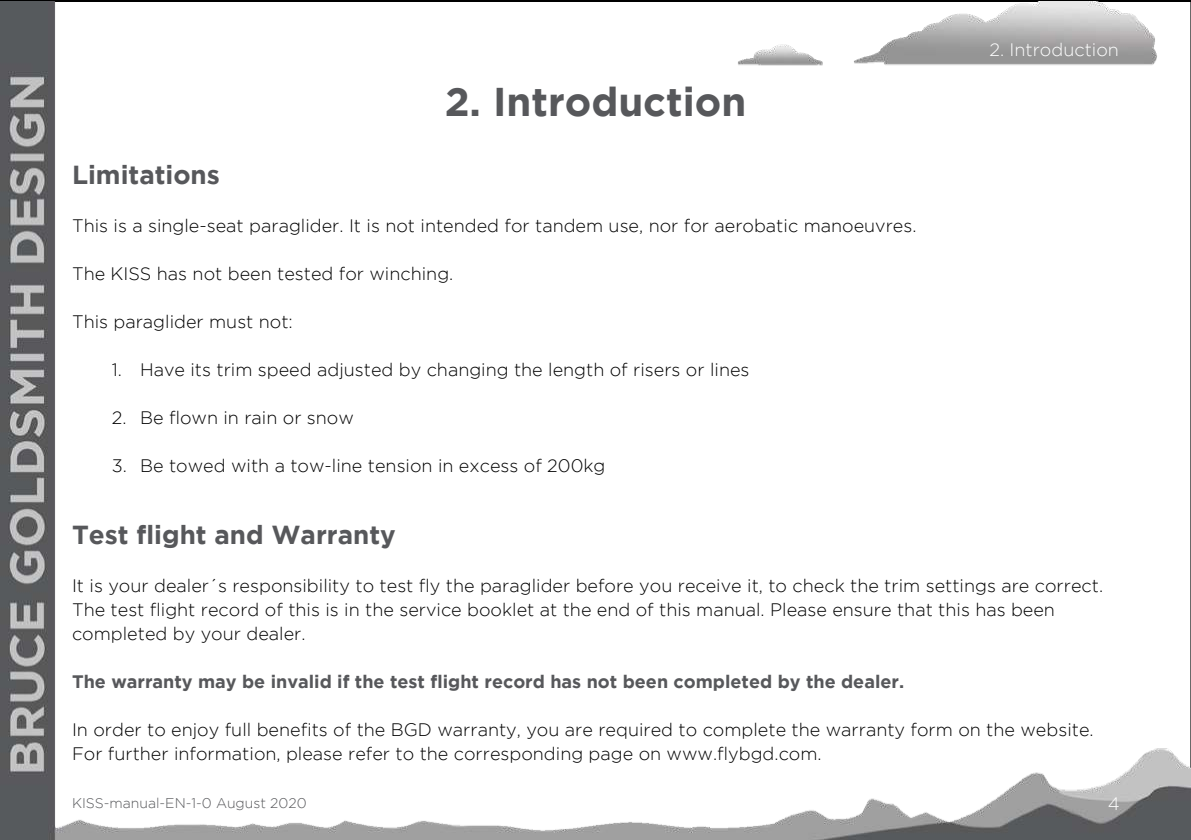
<style>
.page{position:relative;width:1191px;height:840px;background:#fff}
.page>*{position:absolute;margin:0;border:0;box-sizing:border-box;transform-origin:0 0}
.t1{font:700 40px "Gotham";color:#57585b}
.t2{font:700 26px "Gotham";color:#57585b}
.t3{font:300 18px/24px "Gotham";color:#000}
.t4{font:700 18px "Gotham";color:#57585b}
.t5{font:300 18px "Gotham";color:#fff}
.t6{font:300 14px "Gotham";color:#57585b}
</style>
<div class="page">
<img style="left:0;top:1px;width:1191px;height:838px">
<h1 class="t1" style="left:445px;top:78px;width:303px">2. Introduction</h1>
<h2 class="t2" style="left:72px;top:163px;width:149px">Limitations</h2>
<p class="t3" style="left:72px;top:214px;width:846px">This is a single-seat paraglider. It is not intended for tandem use, nor for aerobatic manoeuvres.</p>
<p class="t3" style="left:72px;top:262px;width:383px">The KISS has not been tested for winching.</p>
<p class="t3" style="left:72px;top:310px;width:222px">This paraglider must not:</p>
<p class="t3" style="left:112px;top:358px;width:639px">1. Have its trim speed adjusted by changing the length of risers or lines</p>
<p class="t3" style="left:112px;top:406px;width:244px">2. Be flown in rain or snow</p>
<p class="t3" style="left:112px;top:454px;width:495px">3. Be towed with a tow-line tension in excess of 200kg</p>
<p class="t5" style="left:989px;top:41px;width:131px">2. Introduction</p>
<h2 class="t2" style="left:72px;top:519px;width:325px">Test flight and Warranty</h2>
<p class="t3" style="left:72px;top:573px;width:1032px">It is your dealer´s responsibility to test fly the paraglider before you receive it, to check the trim settings are correct.<br>The test flight record of this is in the service booklet at the end of this manual. Please ensure that this has been completed by your dealer.</p>
<p class="t4" style="left:72px;top:671px;width:833px">The warranty may be invalid if the test flight record has not been completed by the dealer.</p>
<p class="t3" style="left:72px;top:717px;width:1023px">In order to enjoy full benefits of the BGD warranty, you are required to complete the warranty form on the website.<br>For further information, please refer to the corresponding page on www.flybgd.com.</p>
<p class="t6" style="left:72px;top:796px;width:236px">KISS-manual-EN-1-0 August 2020</p>
<p class="t5" style="left:1107px;top:794px;width:13px">4</p>
</div>
